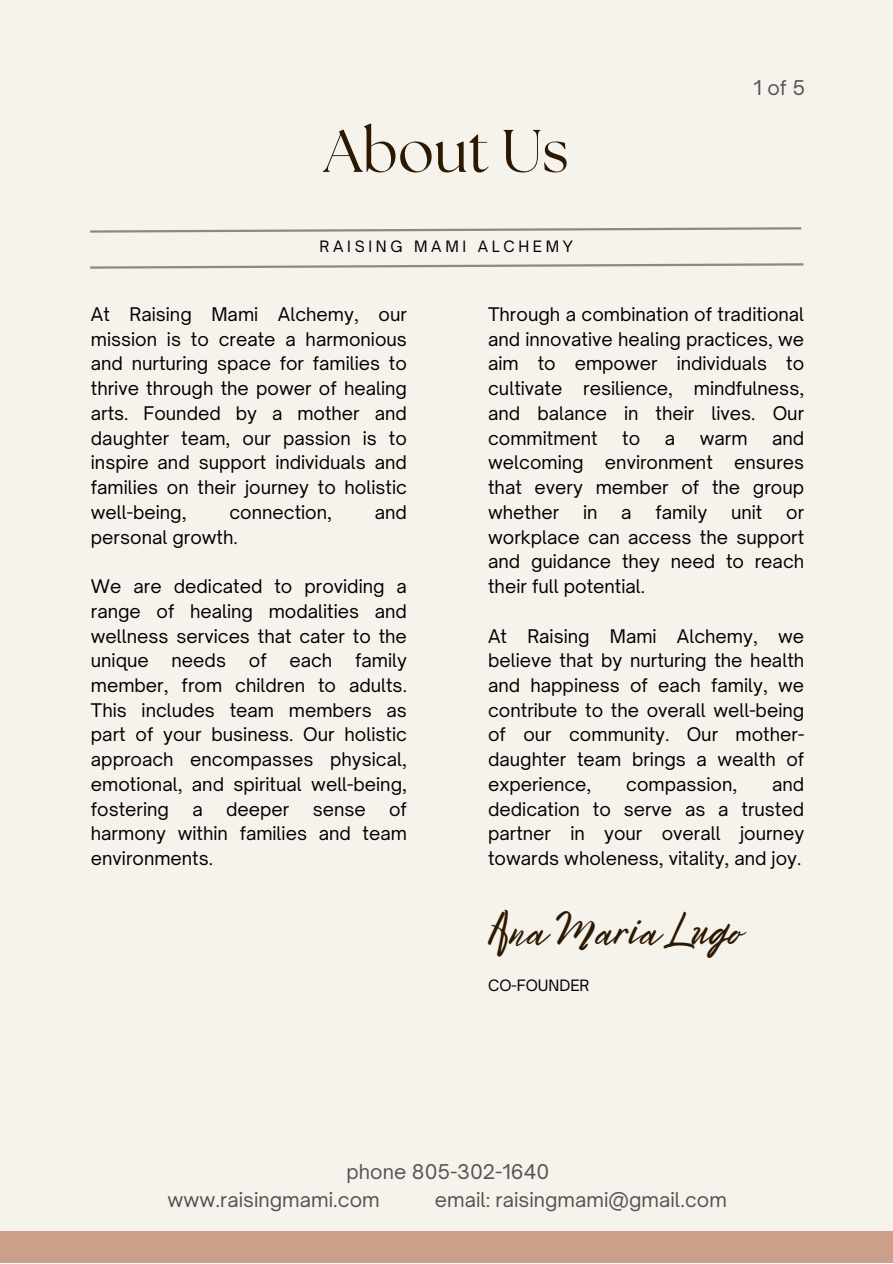
<style>
.page{position:relative;width:893px;height:1264px;background:#fff}
.page>*{position:absolute;margin:0;border:0;box-sizing:border-box;transform-origin:0 0}
.t1{font:60px "The Seasons";color:#2d1902}
.t2{font:44.85px "Bright Sunshine";color:#2d1902}
.t3{font:19.5px "Open Sauce One";letter-spacing:.005em;color:#545454}
.t4{font:18px/24.8px "Open Sauce One";color:#000;text-align:justify}
.t5{font:15px "Open Sauce One";letter-spacing:.245em;color:#000}
.t6{font:15px "Open Sauce One";color:#000}
</style>
<div class="page">
<div style="left:0;top:0;width:892px;height:1262px;background:#f6f3ec"></div>
<svg style="left:90px;top:227px;width:712px;height:6px"></svg>
<svg style="left:90px;top:263px;width:714px;height:6px"></svg>
<div style="left:0;top:1231px;width:892px;height:31px;background:#cb9f89"></div>
<p class="t1" style="left:324px;top:124px;width:246px">About Us</p>
<p class="t5" style="left:319px;top:237px;width:255px">RAISING MAMI ALCHEMY</p>
<p class="t3" style="left:753px;top:76px;width:53px">1of5</p>
<p class="t4" style="left:91px;top:301px;width:317px">At Raising Mami Alchemy, our mission is to create a harmonious and nurturing space for families to thrive through the power of healing arts. Founded by a mother and daughter team, our passion is to inspire and support individuals and families on their journey to holistic well-being,</p>
<p class="t4" style="left:229px;top:499px;width:104px">connection,</p>
<p class="t4" style="left:375px;top:499px;width:34px">and</p>
<p class="t4" style="left:91px;top:524px;width:148px">personal growth.</p>
<p class="t4" style="left:91px;top:574px;width:317px">We are dedicated to providing a range of healing modalities and wellness services that cater to the unique</p>
<p class="t4" style="left:91px;top:648px;width:317px;text-indent:264px">family member, from children to adults.<br>This includes team members as part of your business. Our holistic approach encompasses physical, emotional, and spiritual well-being, fostering</p>
<p class="t4" style="left:172px;top:648px;width:56px">needs</p>
<p class="t4" style="left:249px;top:648px;width:19px">of</p>
<p class="t4" style="left:289px;top:648px;width:44px">each</p>
<p class="t4" style="left:91px;top:796px;width:317px;text-indent:298px">of harmony within families and team environments.</p>
<p class="t4" style="left:192px;top:796px;width:12px">a</p>
<p class="t4" style="left:226px;top:796px;width:65px">deeper</p>
<p class="t4" style="left:313px;top:796px;width:55px">sense</p>
<p class="t4" style="left:488px;top:301px;width:317px">Through a combination of traditional and innovative healing practices, we aim to empower individuals to cultivate resilience, mindfulness, and balance in their lives. Our commitment</p>
<p class="t4" style="left:488px;top:425px;width:317px;text-indent:284px">and welcoming environment ensures that every member of the group whether</p>
<p class="t4" style="left:622px;top:425px;width:19px">to</p>
<p class="t4" style="left:664px;top:425px;width:12px">a</p>
<p class="t4" style="left:699px;top:425px;width:49px">warm</p>
<p class="t4" style="left:583px;top:499px;width:16px">in</p>
<p class="t4" style="left:621px;top:499px;width:12px">a</p>
<p class="t4" style="left:655px;top:499px;width:53px">family</p>
<p class="t4" style="left:731px;top:499px;width:33px">unit</p>
<p class="t4" style="left:488px;top:499px;width:317px;text-indent:298px">or workplace can access the support and guidance they need to reach their full potential.</p>
<p class="t4" style="left:488px;top:623px;width:317px">At Raising Mami Alchemy, we believe that by nurturing the health and happiness of each family, we contribute to the overall well-being of our community. Our mother&shy;daughter team brings a wealth of experience,</p>
<p class="t4" style="left:626px;top:771px;width:113px">compassion,</p>
<p class="t4" style="left:488px;top:771px;width:317px;text-indent:284px">and dedication to serve as a trusted partner in your overall journey towards wholeness, vitality, and joy.</p>
<p class="t2" style="left:488px;top:895px;width:254px">Ana Maria Lugo</p>
<p class="t6" style="left:488px;top:976px;width:103px">CO-FOUNDER</p>
<p class="t3" style="left:346px;top:1159px;width:204px">phone 805-302-1640</p>
<p class="t3" style="left:167px;top:1187px;width:214px">www.raisingmami.com</p>
<p class="t3" style="left:435px;top:1187px;width:293px">email: raisingmami@gmail.com</p>
</div>
